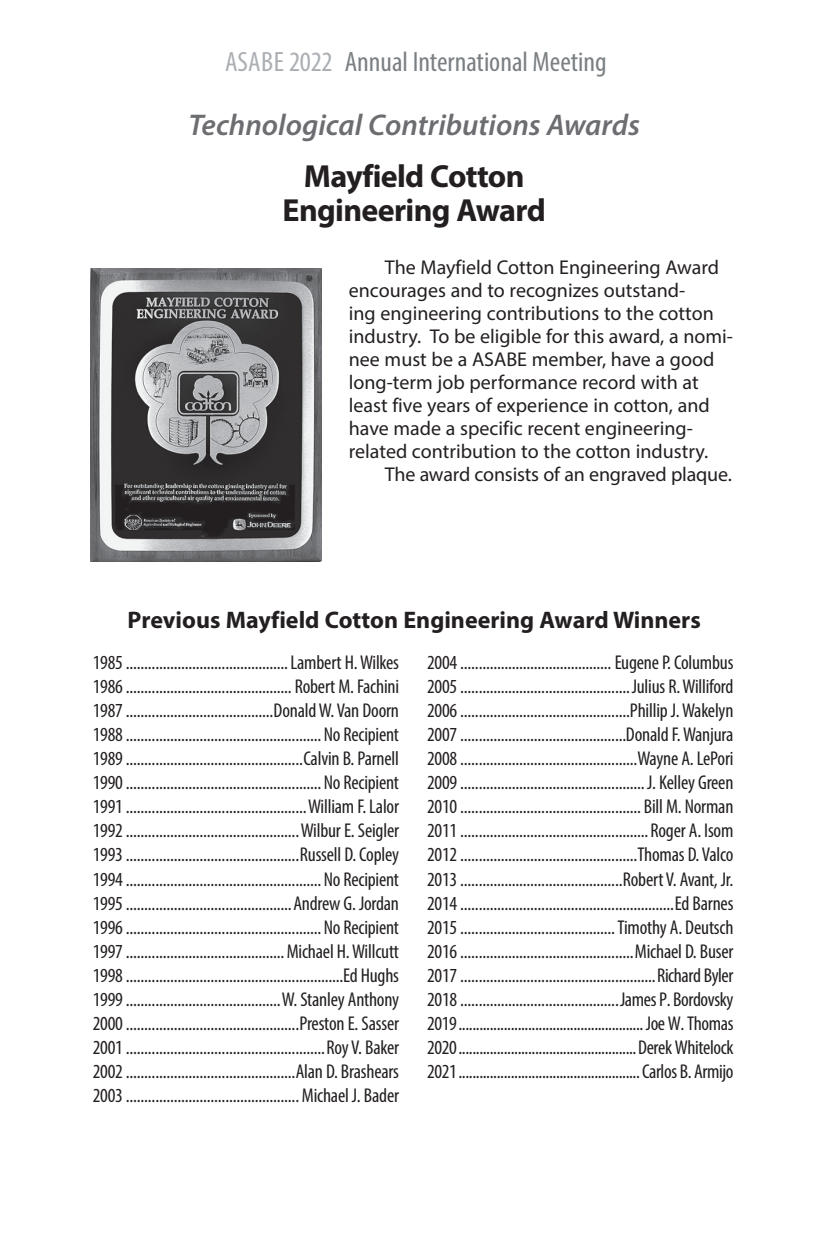
<style>
.page{position:relative;width:827px;height:1259px;background:#fff}
.page>*{position:absolute;margin:0;border:0;box-sizing:border-box;transform-origin:0 0}
.head{font:700 32px/34px "Myriad Pro";letter-spacing:-.02em;color:#231f20;text-align:center}
.award_banner{font:italic 600 30px "Myriad Pro";color:#6c6d70}
.t1{font:condensed 28px "Myriad Pro";color:#7a8084}
.subheads{font:700 24px "Myriad Pro";color:#231f20}
.prev_winners_2_c{font:condensed 20px "Myriad Pro";letter-spacing:-.01em;color:#231f20}
.intro_p{font:20px/23px "Myriad Pro";color:#231f20}
.s1{color:#abafb4}
</style>
<div class="page">
<img style="left:90px;top:269px;width:231px;height:292px">
<h3 class="t1" style="left:225px;top:45px;width:383px"><span class="s1">ASABE 2022</span> Annual International Meeting</h3>
<p class="award_banner" style="left:188px;top:105px;width:453px">Technological Contributions Awards</p>
<p class="head" style="left:282px;top:158px;width:265px">Mayfield Cotton<br>Engineering Award</p>
<p class="intro_p" style="left:348px;top:255px;width:385px;text-indent:36px">The Mayfield Cotton Engineering Award encourages and to recognizes outstand-<br>ing engineering contributions to the cotton industry. To be eligible for this award, a nomi&shy;nee must be a ASABE member, have a good long-term job performance record with at least five years of experience in cotton, and have made a specific recent engineering&shy;related contribution to the cotton industry.</p>
<p class="intro_p" style="left:384px;top:462px;width:348px">The award consists of an engraved plaque.</p>
<p class="subheads" style="left:128px;top:604px;width:574px">Previous Mayfield Cotton Engineering Award Winners</p>
<p class="prev_winners_2_c" style="left:93px;top:650px;width:308px">1985 ............................................Lambert H. Wilkes</p>
<p class="prev_winners_2_c" style="left:93px;top:674px;width:308px">1986 ............................................. Robert M. Fachini</p>
<p class="prev_winners_2_c" style="left:93px;top:698px;width:308px">1987 ........................................Donald W. Van Doorn</p>
<p class="prev_winners_2_c" style="left:93px;top:722px;width:308px">1988 ..................................................... No Recipient</p>
<p class="prev_winners_2_c" style="left:93px;top:746px;width:308px">1989 ................................................Calvin B. Parnell</p>
<p class="prev_winners_2_c" style="left:93px;top:770px;width:308px">1990 ..................................................... No Recipient</p>
<p class="prev_winners_2_c" style="left:93px;top:794px;width:308px">1991 .................................................William F. Lalor</p>
<p class="prev_winners_2_c" style="left:93px;top:818px;width:308px">1992 ...............................................Wilbur E. Seigler</p>
<p class="prev_winners_2_c" style="left:93px;top:842px;width:308px">1993 ...............................................Russell D. Copley</p>
<p class="prev_winners_2_c" style="left:93px;top:866px;width:308px">1994 ..................................................... No Recipient</p>
<p class="prev_winners_2_c" style="left:93px;top:890px;width:308px">1995 .............................................Andrew G. Jordan</p>
<p class="prev_winners_2_c" style="left:93px;top:914px;width:308px">1996 ..................................................... No Recipient</p>
<p class="prev_winners_2_c" style="left:93px;top:938px;width:308px">1997 ...........................................Michael H. Willcutt</p>
<p class="prev_winners_2_c" style="left:93px;top:962px;width:308px">1998 ...........................................................Ed Hughs</p>
<p class="prev_winners_2_c" style="left:93px;top:986px;width:308px">1999 ..........................................W. Stanley Anthony</p>
<p class="prev_winners_2_c" style="left:93px;top:1010px;width:308px">2000 ...............................................Preston E. Sasser</p>
<p class="prev_winners_2_c" style="left:93px;top:1034px;width:308px">2001 ......................................................Roy V. Baker</p>
<p class="prev_winners_2_c" style="left:93px;top:1058px;width:308px">2002 ..............................................Alan D. Brashears</p>
<p class="prev_winners_2_c" style="left:93px;top:1082px;width:308px">2003 ...............................................Michael J. Bader</p>
<p class="prev_winners_2_c" style="left:427px;top:650px;width:308px">2004 ......................................... Eugene P. Columbus</p>
<p class="prev_winners_2_c" style="left:427px;top:674px;width:308px">2005 ..............................................Julius R. Williford</p>
<p class="prev_winners_2_c" style="left:427px;top:698px;width:308px">2006 ..............................................Phillip J. Wakelyn</p>
<p class="prev_winners_2_c" style="left:427px;top:722px;width:308px">2007 .............................................Donald F. Wanjura</p>
<p class="prev_winners_2_c" style="left:427px;top:746px;width:308px">2008 ................................................Wayne A. LePori</p>
<p class="prev_winners_2_c" style="left:427px;top:770px;width:308px">2009 ..................................................J. Kelley Green</p>
<p class="prev_winners_2_c" style="left:427px;top:794px;width:308px">2010 ................................................. Bill M. Norman</p>
<p class="prev_winners_2_c" style="left:427px;top:818px;width:308px">2011 ................................................... Roger A. Isom</p>
<p class="prev_winners_2_c" style="left:427px;top:842px;width:308px">2012 ................................................Thomas D. Valco</p>
<p class="prev_winners_2_c" style="left:427px;top:866px;width:308px">2013 ............................................Robert V. Avant, Jr.</p>
<p class="prev_winners_2_c" style="left:427px;top:890px;width:308px">2014 ..........................................................Ed Barnes</p>
<p class="prev_winners_2_c" style="left:427px;top:914px;width:308px">2015 ..........................................Timothy A. Deutsch</p>
<p class="prev_winners_2_c" style="left:427px;top:938px;width:308px">2016 ...............................................Michael D. Buser</p>
<p class="prev_winners_2_c" style="left:427px;top:962px;width:308px">2017 .....................................................Richard Byler</p>
<p class="prev_winners_2_c" style="left:427px;top:986px;width:308px">2018 ...........................................James P. Bordovsky</p>
<p class="prev_winners_2_c" style="left:427px;top:1010px;width:308px">2019.....................................................Joe W. Thomas</p>
<p class="prev_winners_2_c" style="left:427px;top:1034px;width:308px">2020...................................................Derek Whitelock</p>
<p class="prev_winners_2_c" style="left:427px;top:1058px;width:308px">2021....................................................Carlos B. Armijo</p>
</div>
